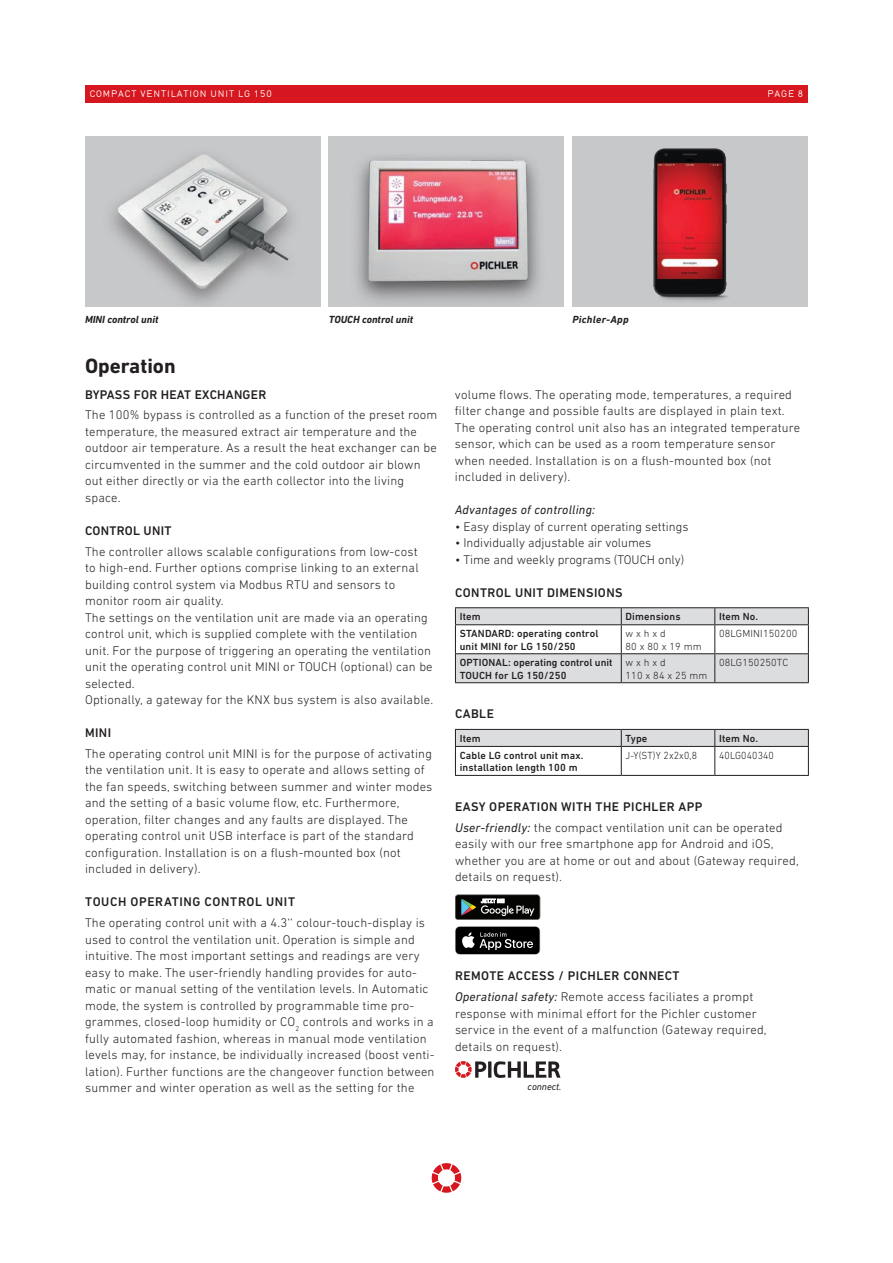
<style>
.page{position:relative;width:893px;height:1263px;background:#fff}
.page>*{position:absolute;margin:0;border:0;box-sizing:border-box;transform-origin:0 0}
.t1{font:700 21px "DIN Next LT Pro";color:#231f20}
.t2{font:300 12.75px/16.5px "DIN Next LT Pro";letter-spacing:.015em;color:#231f20}
.t3{font:500 12.75px "DIN Next LT Pro";letter-spacing:.035em;color:#231f20}
.t4{font:italic 12.75px "DIN Next LT Pro";letter-spacing:.02em;color:#231f20}
.t5{font:500 10.5px/12.6px "DIN Next LT Pro";letter-spacing:.015em;color:#231f20}
.t6{font:300 10.5px/12.6px "DIN Next LT Pro";letter-spacing:.015em;color:#231f20}
.t7{font:italic 700 10.5px "DIN Next LT Pro";color:#231f20}
.t8{font:300 10.5px "DIN Next LT Pro";letter-spacing:.015em;color:#231f20;scale:.95 1}
.t9{font:italic 700 10.5px "DIN Next LT Pro";letter-spacing:.03em;color:#231f20}
.t10{font:italic 9.9px "DIN Next LT Pro";letter-spacing:-.005em;color:#231f20}
.t11{font:9px "DIN17 SB";letter-spacing:.1em;color:#fff}
.s1{font-weight:500}
.s2{font-weight:400;font-style:italic}
</style>
<div class="page">
<div style="left:85px;top:85px;width:723px;height:17px;background:#d7171f"></div>
<svg style="left:432px;top:1163px;width:29px;height:30px"></svg>
<hr style="left:455px;top:607px;width:166px;height:1px;background:#231f20">
<hr style="left:621px;top:607px;width:94px;height:1px;background:#231f20">
<hr style="left:715px;top:607px;width:94px;height:1px;background:#231f20">
<svg style="left:455px;top:608px;width:354px;height:75px"></svg>
<svg style="left:455px;top:729px;width:354px;height:46px"></svg>
<hr style="left:455px;top:775px;width:166px;height:1px;background:#231f20">
<hr style="left:621px;top:775px;width:94px;height:1px;background:#231f20">
<hr style="left:715px;top:775px;width:94px;height:1px;background:#231f20">
<svg style="left:455px;top:1061px;width:105px;height:17px"></svg>
<div style="left:85px;top:136px;width:235px;height:170px;background:#c7c8ca"></div>
<img style="left:111px;top:155px;width:181px;height:141px">
<div style="left:572px;top:136px;width:236px;height:170px;background:#c7c8ca"></div>
<img style="left:653px;top:148px;width:75px;height:153px">
<img style="left:329px;top:136px;width:235px;height:170px">
<svg style="left:455px;top:894px;width:85px;height:26px;background:#353835"></svg>
<svg style="left:455px;top:926px;width:85px;height:29px;background:#323232"></svg>
<p class="t11" style="left:90px;top:88px;width:183px">COMPACT VENTILATION UNIT LG 150</p>
<p class="t11" style="left:767px;top:88px;width:37px">PAGE 8</p>
<p class="t7" style="left:85px;top:313px;width:75px">MINI control unit</p>
<p class="t7" style="left:329px;top:313px;width:86px">TOUCH control unit</p>
<p class="t9" style="left:572px;top:313px;width:58px">Pichler-App</p>
<h1 class="t1" style="left:85px;top:353px;width:92px">Operation</h1>
<p class="t3" style="left:85px;top:387px;width:183px">BYPASS FOR HEAT EXCHANGER</p>
<p class="t2" style="left:85px;top:407px;width:354px">The 100% bypass is controlled as a function of the preset room temperature, the measured extract air temperature and the outdoor air temperature. As a result the heat exchanger can be circumvented in the summer and the cold outdoor air blown out either directly or via the earth collector into the living space.</p>
<p class="t3" style="left:85px;top:523px;width:88px">CONTROL UNIT</p>
<p class="t2" style="left:85px;top:543px;width:350px">The controller allows scalable configurations from low-cost<br>to high-end. Further options comprise linking to an external building control system via Modbus RTU and sensors to monitor room air quality.<br>The settings on the ventilation unit are made via an operating control unit, which is supplied complete with the ventilation unit. For the purpose of triggering an operating the ventilation unit the operating control unit MINI or TOUCH (optional) can be selected.<br>Optionally, a gateway for the KNX bus system is also available.</p>
<p class="t3" style="left:85px;top:725px;width:28px">MINI</p>
<p class="t2" style="left:85px;top:745px;width:349px">The operating control unit MINI is for the purpose of activating the ventilation unit. It is easy to operate and allows setting of the fan speeds, switching between summer and winter modes and the setting of a basic volume flow, etc. Furthermore, operation, filter changes and any faults are displayed. The operating control unit USB interface is part of the standard configuration. Installation is on a flush-mounted box (not included in delivery).</p>
<p class="t3" style="left:85px;top:895px;width:211px">TOUCH OPERATING CONTROL UNIT</p>
<p class="t2" style="left:85px;top:914px;width:351px">The operating control unit with a 4.3‘‘ colour-touch-display is used to control the ventilation unit. Operation is simple and intuitive. The most important settings and readings are very easy to make. The user-friendly handling provides for auto&shy;matic or manual setting of the ventilation levels. In Automatic mode, the system is controlled by programmable time pro&shy;grammes, closed-loop humidity or CO<sub>2</sub> controls and works in a fully automated fashion, whereas in manual mode ventilation levels may, for instance, be individually increased (boost venti&shy;lation). Further functions are the changeover function between summer and winter operation as well as the setting for the</p>
<p class="t2" style="left:455px;top:386px;width:347px">volume flows. The operating mode, temperatures, a required filter change and possible faults are displayed in plain text.<br>The operating control unit also has an integrated temperature sensor, which can be used as a room temperature sensor when needed. Installation is on a flush-mounted box (not included in delivery).</p>
<p class="t4" style="left:455px;top:502px;width:142px">Advantages of controlling:</p>
<p class="t2" style="left:455px;top:518px;width:235px">• Easy display of current operating settings</p>
<p class="t2" style="left:455px;top:534px;width:198px">• Individually adjustable air volumes</p>
<p class="t2" style="left:455px;top:551px;width:231px">• Time and weekly programs (TOUCH only)</p>
<p class="t3" style="left:455px;top:585px;width:169px">CONTROL UNIT DIMENSIONS</p>
<p class="t5" style="left:460px;top:610px;width:22px">Item</p>
<p class="t5" style="left:625px;top:610px;width:57px">Dimensions</p>
<p class="t5" style="left:719px;top:610px;width:41px">Item No.</p>
<p class="t5" style="left:460px;top:627px;width:140px">STANDARD: operating control unit MINI for LG 150/250</p>
<p class="t6" style="left:625px;top:627px;width:78px">w x h x d<br>80 x 80 x 19 mm</p>
<p class="t6" style="left:719px;top:627px;width:80px">08LGMINI150200</p>
<p class="t5" style="left:460px;top:656px;width:154px">OPTIONAL: operating control unit<br>TOUCH for LG 150/250</p>
<p class="t6" style="left:625px;top:656px;width:83px">w x h x d<br>110 x 84 x 25 mm</p>
<p class="t6" style="left:719px;top:656px;width:71px">08LG150250TC</p>
<p class="t3" style="left:455px;top:707px;width:40px">CABLE</p>
<p class="t5" style="left:460px;top:732px;width:22px">Item</p>
<p class="t5" style="left:625px;top:732px;width:23px">Type</p>
<p class="t5" style="left:719px;top:732px;width:41px">Item No.</p>
<p class="t5" style="left:460px;top:749px;width:125px">Cable LG control unit max. installation length 100 m</p>
<p class="t8" style="left:625px;top:749px;width:77px">J-Y(ST)Y 2x2x0,8</p>
<p class="t8" style="left:719px;top:749px;width:59px">40LG040340</p>
<p class="t2" style="left:455px;top:796px;width:329px;line-height:20.7px"><span class="s1">EASY OPERATION WITH THE PICHLER APP<br></span><span class="s2">User-friendly:</span> the compact ventilation unit can be operated</p>
<p class="t2" style="left:455px;top:835px;width:345px">easily with our free smartphone app for Android and iOS, whether you are at home or out and about (Gateway required, details on request).</p>
<p class="t2" style="left:455px;top:965px;width:300px;line-height:20.7px"><span class="s1">REMOTE ACCESS / PICHLER CONNECT<br></span><span class="s2">Operational safety:</span> Remote access faciliates a prompt</p>
<p class="t2" style="left:455px;top:1005px;width:313px">response with minimal effort for the Pichler customer service in the event of a malfunction (Gateway required, details on request).</p>
<p class="t10" style="left:528px;top:1081px;width:35px">connect.</p>
</div>
